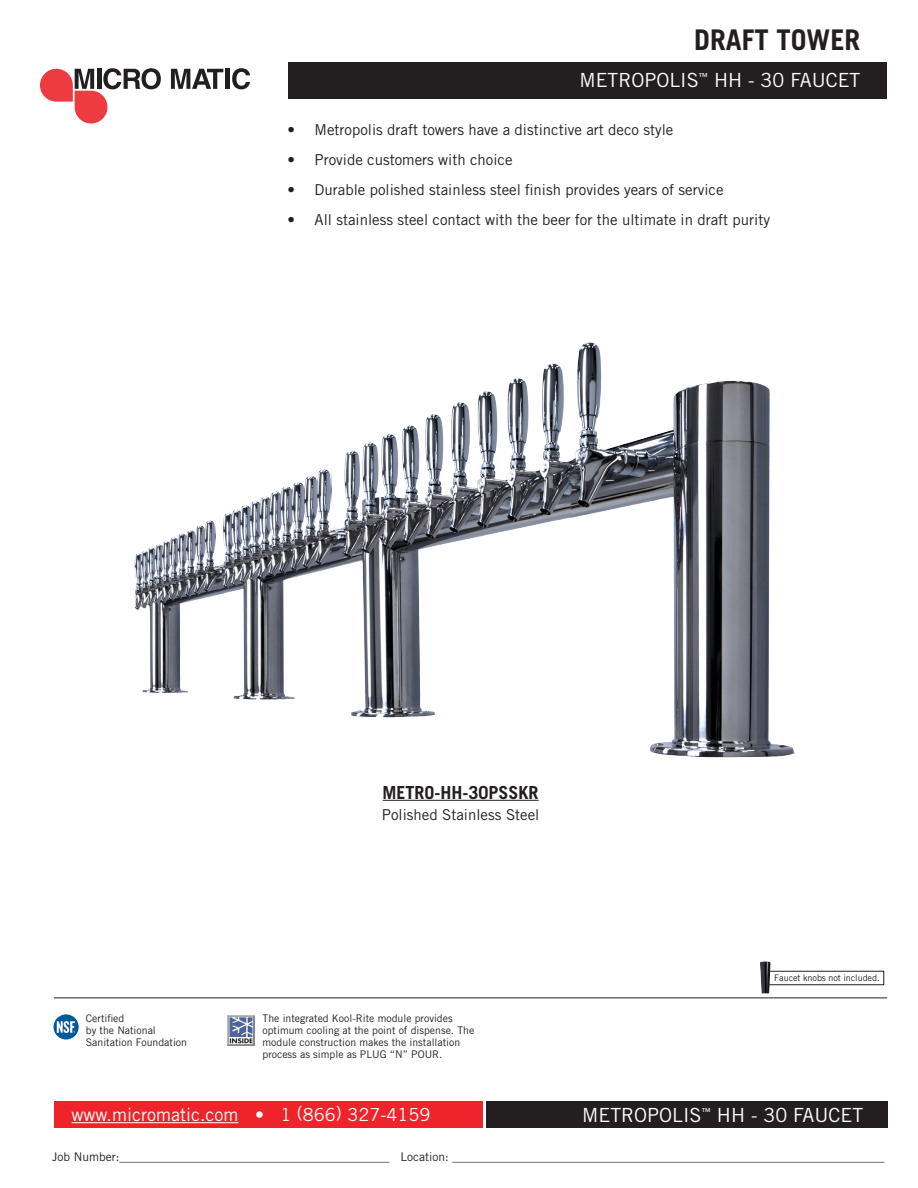
<style>
.page{position:relative;width:918px;height:1188px;background:#fff}
.page>*{position:absolute;margin:0;border:0;box-sizing:border-box;transform-origin:0 0}
.t1{font:700 28.5px "Trade Gothic LT Std";color:#231f20}
.t2{font:19.5px "Trade Gothic LT Std";color:#fff}
.t3{font:18px "Trade Gothic LT Std";color:#fff}
.t4{font:700 18px "Trade Gothic LT Std";color:#231f20}
.t5{font:15px "Trade Gothic LT Std";color:#231f20}
.t6{font:12px "Trade Gothic LT Std";color:#231f20}
.t7{font:10.5px/12px "Trade Gothic LT Std";color:#231f20}
.Normal_subhead{font:9px "Trade Gothic LT Std";letter-spacing:-.005em;color:#231f20}
</style>
<div class="page">
<div style="left:288px;top:62px;width:599px;height:37px;background:#231f20"></div>
<svg style="left:40px;top:68px;width:121px;height:56px"></svg>
<svg style="left:171px;top:69px;width:52px;height:20px"></svg>
<hr style="left:225px;top:69px;width:4px;height:20px;background:#231f20">
<svg style="left:232px;top:68px;width:18px;height:21px"></svg>
<div style="left:54px;top:1101px;width:428px;height:27px;background:#ee242a"></div>
<div style="left:486px;top:1101px;width:401px;height:27px;background:#231f20"></div>
<hr style="left:54px;top:998px;width:833px;height:1px;background:#231f20">
<hr style="left:72px;top:1122px;width:167px;height:1px;background:#fff">
<img style="left:134px;top:342px;width:661px;height:416px">
<hr style="left:383px;top:800px;width:156px;height:1px;background:#231f20">
<div style="left:765px;top:971px;width:119px;height:14px;border:1px solid #231f20"></div>
<img style="left:760px;top:961px;width:11px;height:32px">
<img style="left:53px;top:1014px;width:26px;height:26px">
<img style="left:228px;top:1015px;width:26px;height:31px">
<p class="t1" style="left:694px;top:22px;width:168px">DRAFT TOWER</p>
<p class="t2" style="left:579px;top:68px;width:283px">METROPOLIS<sup>™</sup> HH - 30 FAUCET</p>
<p class="t5" style="left:288px;top:121px;width:387px">• Metropolis draft towers have a distinctive art deco style</p>
<p class="t5" style="left:288px;top:151px;width:227px">• Provide customers with choice</p>
<p class="t5" style="left:288px;top:181px;width:437px">• Durable polished stainless steel finish provides years of service</p>
<p class="t5" style="left:288px;top:211px;width:484px">• All stainless steel contact with the beer for the ultimate in draft purity</p>
<p class="t4" style="left:383px;top:781px;width:158px">METRO-HH-30PSSKR</p>
<p class="t5" style="left:382px;top:805px;width:159px">Polished Stainless Steel</p>
<p class="t7" style="left:86px;top:1012px;width:40px">Certified</p>
<p class="t7" style="left:86px;top:1024px;width:71px">by the National</p>
<p class="t7" style="left:86px;top:1036px;width:103px">Sanitation Foundation</p>
<p class="t7" style="left:263px;top:1012px;width:192px">The integrated Kool-Rite module provides</p>
<p class="t7" style="left:263px;top:1024px;width:213px">optimum cooling at the point of dispense. The module construction makes the installation</p>
<p class="t7" style="left:263px;top:1048px;width:181px">process as simple as PLUG “N” POUR.</p>
<p class="t3" style="left:72px;top:1104px;width:360px">www.micromatic.com • 1 (866) 327-4159</p>
<p class="Normal_subhead" style="left:774px;top:972px;width:107px">Faucet knobs not included.</p>
<p class="t2" style="left:582px;top:1103px;width:283px">METROPOLIS<sup>™</sup> HH - 30 FAUCET</p>
<p class="t6" style="left:52px;top:1150px;width:834px">Job Number:_____________________________________________ Location: ________________________________________________________________________</p>
</div>
